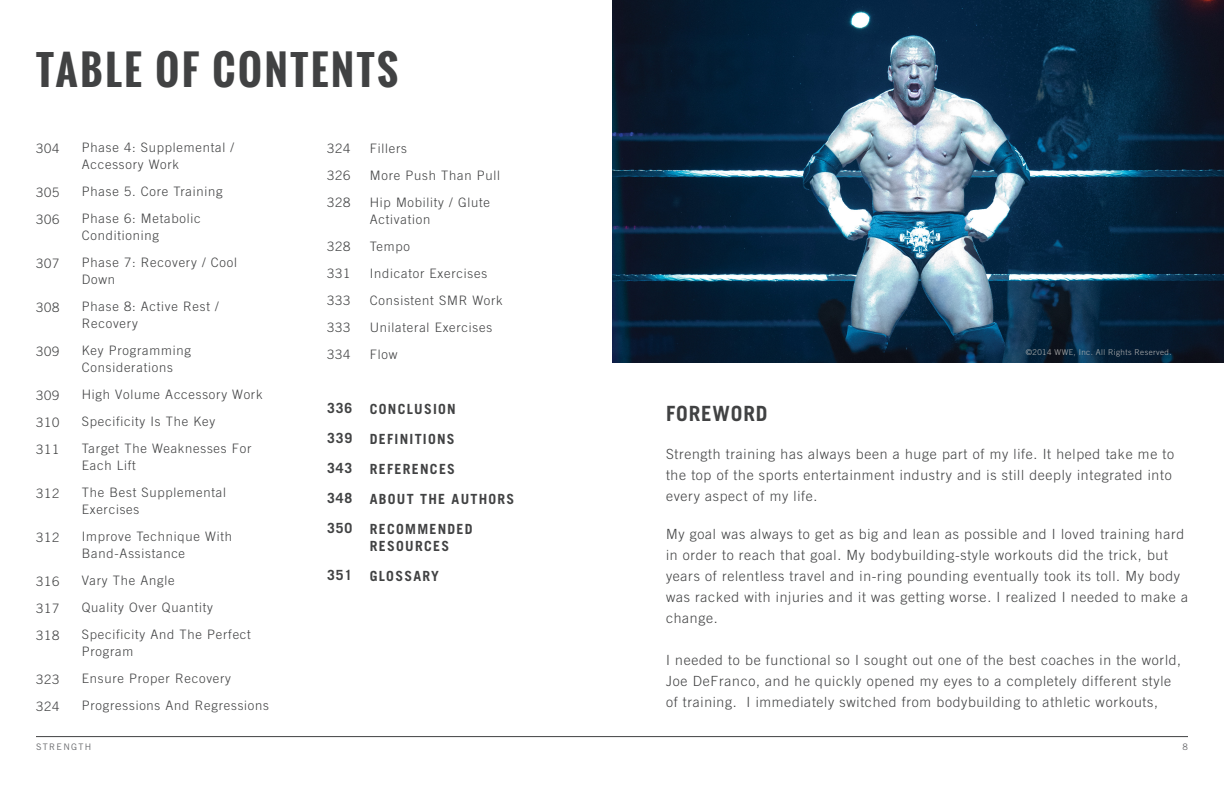
<style>
.page{position:relative;width:1224px;height:792px;background:#fff}
.page>*{position:absolute;margin:0;border:0;box-sizing:border-box;transform-origin:0 0}
.HEADLINE{font:700 40px "Oswald";letter-spacing:.07em;color:#414243}
.SUBHEAD__1{font:700 21px "Trade Gothic LT Std";letter-spacing:.04em;color:#414243}
._3__column_table_bod{font:300 14px/21px "Trade Gothic LT Std";letter-spacing:.05em;color:#414243}
._1_column_body_type{font:300 14px/21px "Trade Gothic LT Std";letter-spacing:.05em;color:#414243}
.TOC_SMALL{font:700 14px/17px "Trade Gothic LT Std";letter-spacing:.09em;color:#414243}
.TOC_SMALL-2{font:300 13px/17px "Trade Gothic LT Std";letter-spacing:.06em;color:#414243}
.t1{font:9px "Trade Gothic LT Std";letter-spacing:.15em;color:#6a6b6e}
._3__column_table_bod-2{font:300 8px "Trade Gothic LT Std";letter-spacing:.05em;color:#b3b3b3}
</style>
<div class="page">
<img style="left:612px;top:0;width:612px;height:362px">
<hr style="left:36px;top:736px;width:1152px;height:1px;background:#414243">
<p class="HEADLINE" style="left:36px;top:40px;width:364px">TABLE OF CONTENTS</p>
<p class="TOC_SMALL-2" style="left:36px;top:140px;width:25px">304</p>
<p class="TOC_SMALL-2" style="left:36px;top:184px;width:25px">305</p>
<p class="TOC_SMALL-2" style="left:36px;top:211px;width:25px">306</p>
<p class="TOC_SMALL-2" style="left:36px;top:255px;width:25px">307</p>
<p class="TOC_SMALL-2" style="left:36px;top:299px;width:25px">308</p>
<p class="TOC_SMALL-2" style="left:36px;top:343px;width:25px">309</p>
<p class="TOC_SMALL-2" style="left:36px;top:387px;width:25px">309</p>
<p class="TOC_SMALL-2" style="left:36px;top:414px;width:25px">310</p>
<p class="TOC_SMALL-2" style="left:36px;top:441px;width:25px">311</p>
<p class="TOC_SMALL-2" style="left:36px;top:485px;width:25px">312</p>
<p class="TOC_SMALL-2" style="left:36px;top:529px;width:25px">312</p>
<p class="TOC_SMALL-2" style="left:36px;top:573px;width:25px">316</p>
<p class="TOC_SMALL-2" style="left:36px;top:600px;width:25px">317</p>
<p class="TOC_SMALL-2" style="left:36px;top:627px;width:25px">318</p>
<p class="TOC_SMALL-2" style="left:36px;top:671px;width:25px">323</p>
<p class="TOC_SMALL-2" style="left:36px;top:698px;width:25px">324</p>
<p class="TOC_SMALL-2" style="left:82px;top:139px;width:154px">Phase 4: Supplemental /<br>Accessory Work</p>
<p class="TOC_SMALL-2" style="left:82px;top:183px;width:142px">Phase 5. Core Training</p>
<p class="TOC_SMALL-2" style="left:82px;top:210px;width:120px">Phase 6: Metabolic<br>Conditioning</p>
<p class="TOC_SMALL-2" style="left:82px;top:254px;width:157px">Phase 7: Recovery / Cool<br>Down</p>
<p class="TOC_SMALL-2" style="left:82px;top:298px;width:139px">Phase 8: Active Rest /<br>Recovery</p>
<p class="TOC_SMALL-2" style="left:82px;top:342px;width:111px">Key Programming<br>Considerations</p>
<p class="TOC_SMALL-2" style="left:82px;top:386px;width:182px">High Volume Accessory Work</p>
<p class="TOC_SMALL-2" style="left:82px;top:413px;width:135px">Specificity Is The Key</p>
<p class="TOC_SMALL-2" style="left:82px;top:440px;width:171px">Target The Weaknesses For<br>Each Lift</p>
<p class="TOC_SMALL-2" style="left:82px;top:484px;width:146px">The Best Supplemental<br>Exercises</p>
<p class="TOC_SMALL-2" style="left:82px;top:528px;width:152px">Improve Technique With<br>Band-Assistance</p>
<p class="TOC_SMALL-2" style="left:82px;top:572px;width:94px">Vary The Angle</p>
<p class="TOC_SMALL-2" style="left:82px;top:599px;width:133px">Quality Over Quantity</p>
<p class="TOC_SMALL-2" style="left:82px;top:626px;width:171px">Specificity And The Perfect<br>Program</p>
<p class="TOC_SMALL-2" style="left:82px;top:670px;width:151px">Ensure Proper Recovery</p>
<p class="TOC_SMALL-2" style="left:82px;top:697px;width:189px">Progressions And Regressions</p>
<p class="TOC_SMALL-2" style="left:327px;top:140px;width:25px">324</p>
<p class="TOC_SMALL-2" style="left:327px;top:167px;width:25px">326</p>
<p class="TOC_SMALL-2" style="left:327px;top:194px;width:25px">328</p>
<p class="TOC_SMALL-2" style="left:327px;top:238px;width:25px">328</p>
<p class="TOC_SMALL-2" style="left:327px;top:265px;width:25px">331</p>
<p class="TOC_SMALL-2" style="left:327px;top:292px;width:25px">333</p>
<p class="TOC_SMALL-2" style="left:327px;top:319px;width:25px">333</p>
<p class="TOC_SMALL-2" style="left:327px;top:346px;width:25px">334</p>
<p class="TOC_SMALL" style="left:327px;top:400px;width:27px">336</p>
<p class="TOC_SMALL" style="left:327px;top:430px;width:27px">339</p>
<p class="TOC_SMALL" style="left:327px;top:460px;width:27px">343</p>
<p class="TOC_SMALL" style="left:327px;top:490px;width:27px">348</p>
<p class="TOC_SMALL" style="left:327px;top:520px;width:27px">350</p>
<p class="TOC_SMALL" style="left:327px;top:567px;width:27px">351</p>
<p class="TOC_SMALL-2" style="left:370px;top:140px;width:39px">Fillers</p>
<p class="TOC_SMALL-2" style="left:370px;top:167px;width:132px">More Push Than Pull</p>
<p class="TOC_SMALL-2" style="left:370px;top:194px;width:122px">Hip Mobility / Glute<br>Activation</p>
<p class="TOC_SMALL-2" style="left:370px;top:238px;width:42px">Tempo</p>
<p class="TOC_SMALL-2" style="left:370px;top:265px;width:119px">Indicator Exercises</p>
<p class="TOC_SMALL-2" style="left:370px;top:292px;width:134px">Consistent SMR Work</p>
<p class="TOC_SMALL-2" style="left:370px;top:319px;width:124px">Unilateral Exercises</p>
<p class="TOC_SMALL-2" style="left:370px;top:346px;width:29px">Flow</p>
<p class="TOC_SMALL" style="left:370px;top:400px;width:88px">CONCLUSION</p>
<p class="TOC_SMALL" style="left:370px;top:430px;width:86px">DEFINITIONS</p>
<p class="TOC_SMALL" style="left:370px;top:460px;width:87px">REFERENCES</p>
<p class="TOC_SMALL" style="left:370px;top:490px;width:146px">ABOUT THE AUTHORS</p>
<p class="TOC_SMALL" style="left:370px;top:520px;width:104px">RECOMMENDED<br>RESOURCES</p>
<p class="TOC_SMALL" style="left:370px;top:567px;width:71px">GLOSSARY</p>
<p class="_3__column_table_bod-2" style="left:1026px;top:348px;width:147px">©2014 WWE, Inc. All Rights Reserved.</p>
<p class="SUBHEAD__1" style="left:666px;top:400px;width:103px">FOREWORD</p>
<p class="_1_column_body_type" style="left:666px;top:443px;width:510px">Strength training has always been a huge part of my life. It helped take me to the top of the sports entertainment industry and is still deeply integrated into every aspect of my life.</p>
<p class="_3__column_table_bod" style="left:666px;top:523px;width:524px">My goal was always to get as big and lean as possible and I loved training hard in order to reach that goal. My bodybuilding-style workouts did the trick, but years of relentless travel and in-ring pounding eventually took its toll. My body was racked with injuries and it was getting worse. I realized I needed to make a change.</p>
<p class="_3__column_table_bod" style="left:666px;top:649px;width:517px">I needed to be functional so I sought out one of the best coaches in the world,<br>Joe DeFranco, and he quickly opened my eyes to a completely different style of training. I immediately switched from bodybuilding to athletic workouts,</p>
<p class="t1" style="left:36px;top:742px;width:57px">STRENGTH</p>
<p class="t1" style="left:1183px;top:742px;width:7px">8</p>
</div>
